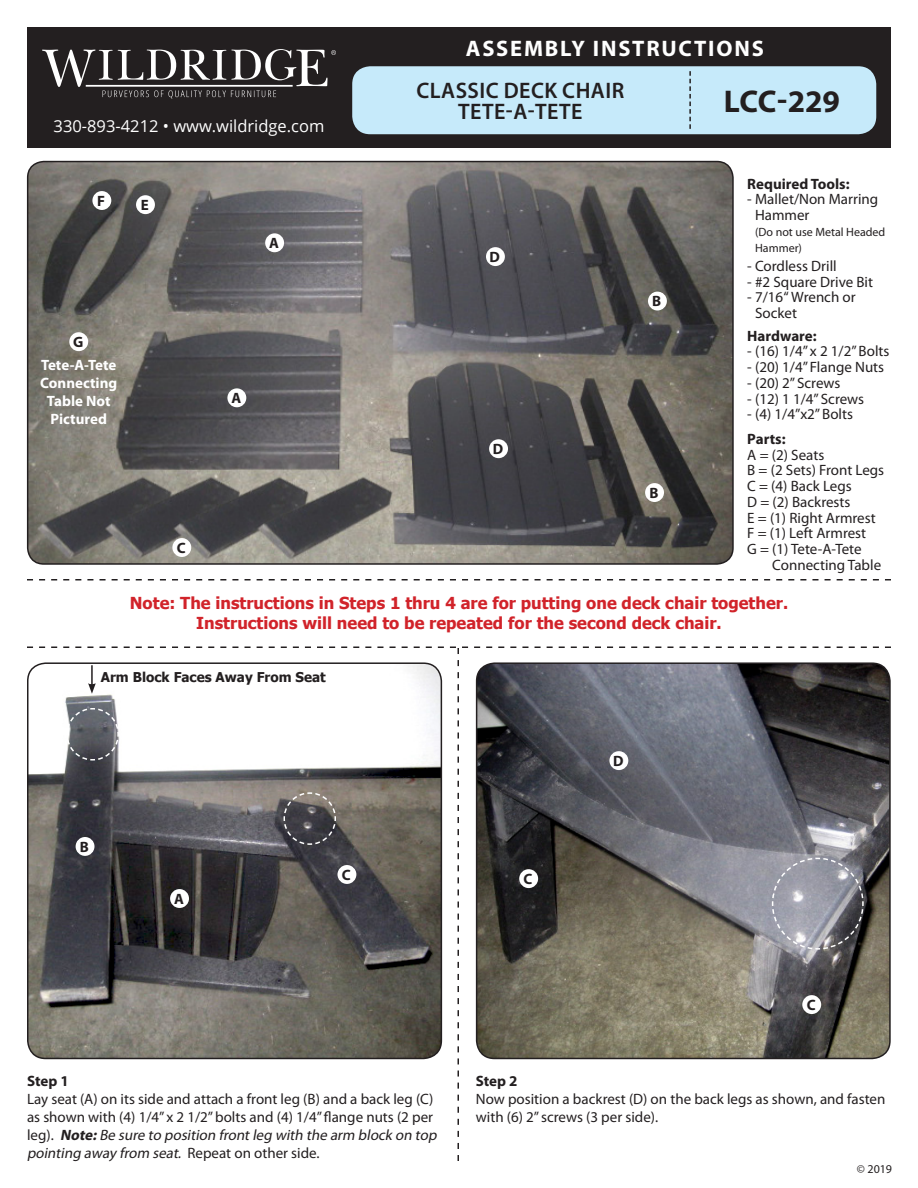
<style>
.page{position:relative;width:918px;height:1188px;background:#fff}
.page>*{position:absolute;margin:0;border:0;box-sizing:border-box;transform-origin:0 0}
.t1{font:700 31.5px "Myriad Pro";color:#231f20}
.t2{font:600 22.5px/21px "Myriad Pro";letter-spacing:.02em;color:#231f20;text-align:center}
.t3{font:700 22.5px "Myriad Pro";letter-spacing:.08em;color:#fff}
.t4{font:700 16.5px/19.8px "Tahoma";color:#d1232a;text-align:center}
.t5{font:16.5px "Open Sans";color:#fff}
.t6{font:15px/15.8px "Myriad Pro";color:#231f20}
.t7{font:700 15px "Myriad Pro";color:#231f20}
.t8{font:700 15px/18px "Myriad Pro";color:#fff;text-align:center}
.t9{font:700 13.5px "Tahoma";color:#231f20}
.t10{font:12px/15.8px "Myriad Pro";color:#231f20}
.s1{font-weight:700;font-style:italic}
.s2{font-style:italic}
</style>
<div class="page">
<div style="left:27px;top:27px;width:864px;height:120px;background:#231f20"></div>
<div style="left:352px;top:66px;width:524px;height:68px;background:#c6eafa;border-radius:18px"></div>
<svg style="left:42px;top:49px;width:294px;height:50px"></svg>
<svg style="left:689px;top:71px;width:2px;height:58px"></svg>
<img style="left:28px;top:162px;width:704px;height:401px">
<div style="left:27px;top:161px;width:707px;height:404px;border:2px solid #231f20;border-radius:16px"></div>
<svg style="left:27px;top:579px;width:864px;height:1px"></svg>
<div style="left:486px;top:247px;width:19px;height:19px;background:#fff;border-radius:50%"></div>
<div style="left:265px;top:233px;width:19px;height:19px;background:#fff;border-radius:50%"></div>
<div style="left:648px;top:292px;width:19px;height:18px;background:#fff;border-radius:50%"></div>
<div style="left:172px;top:538px;width:19px;height:19px;background:#fff;border-radius:50%"></div>
<div style="left:136px;top:195px;width:19px;height:19px;background:#fff;border-radius:50%"></div>
<div style="left:227px;top:388px;width:19px;height:19px;background:#fff;border-radius:50%"></div>
<div style="left:489px;top:439px;width:19px;height:19px;background:#fff;border-radius:50%"></div>
<div style="left:92px;top:191px;width:19px;height:19px;background:#fff;border-radius:50%"></div>
<div style="left:645px;top:483px;width:19px;height:19px;background:#fff;border-radius:50%"></div>
<svg style="left:27px;top:646px;width:864px;height:515px"></svg>
<div style="left:170px;top:889px;width:19px;height:19px;background:#fff;border-radius:50%"></div>
<div style="left:76px;top:837px;width:19px;height:19px;background:#fff;border-radius:50%"></div>
<div style="left:338px;top:865px;width:18px;height:19px;background:#fff;border-radius:50%"></div>
<div style="left:519px;top:869px;width:19px;height:19px;background:#fff;border-radius:50%"></div>
<div style="left:802px;top:995px;width:19px;height:19px;background:#fff;border-radius:50%"></div>
<div style="left:609px;top:751px;width:19px;height:19px;background:#fff;border-radius:50%"></div>
<div style="left:69px;top:332px;width:19px;height:19px;background:#fff;border-radius:50%"></div>
<p class="t5" style="left:54px;top:115px;width:272px">330-893-4212 • www.wildridge.com</p>
<p class="t7" style="left:97px;top:191px;width:9px">F</p>
<p class="t7" style="left:141px;top:195px;width:8px">E</p>
<p class="t7" style="left:73px;top:332px;width:12px">G</p>
<p class="t8" style="left:40px;top:355px;width:78px">Tete-A-Tete<br>Connecting<br>Table Not<br>Pictured</p>
<p class="t7" style="left:269px;top:233px;width:11px">A</p>
<p class="t7" style="left:231px;top:388px;width:11px">A</p>
<p class="t7" style="left:177px;top:538px;width:10px">C</p>
<h2 class="t3" style="left:466px;top:34px;width:300px">Assembly Instructions</h2>
<h2 class="t2" style="left:416px;top:79px;width:209px">CLASSIC DECK CHAIR<br>TETE-A-TETE</h2>
<h1 class="t1" style="left:724px;top:81px;width:118px">LCC-229</h1>
<p class="t7" style="left:490px;top:247px;width:12px">D</p>
<p class="t7" style="left:493px;top:439px;width:12px">D</p>
<p class="t7" style="left:652px;top:291px;width:9px">B</p>
<p class="t7" style="left:649px;top:483px;width:9px">B</p>
<p class="t7" style="left:747px;top:174px;width:104px">Required Tools:</p>
<p class="t6" style="left:755px;top:191px;width:125px;text-indent:-8px">- Mallet/Non Marring<br>Hammer</p>
<p class="t10" style="left:755px;top:224px;width:132px">(Do not use Metal Headed<br>Hammer)</p>
<p class="t6" style="left:747px;top:258px;width:91px">- Cordless Drill</p>
<p class="t6" style="left:747px;top:273px;width:127px">- #2 Square Drive Bit</p>
<p class="t6" style="left:755px;top:289px;width:102px;text-indent:-8px">- 7/16“ Wrench or<br>Socket</p>
<p class="t7" style="left:747px;top:326px;width:71px">Hardware:</p>
<p class="t6" style="left:747px;top:343px;width:144px">- (16) 1/4” x 2 1/2” Bolts</p>
<p class="t6" style="left:747px;top:359px;width:138px">- (20) 1/4” Flange Nuts</p>
<p class="t6" style="left:747px;top:375px;width:95px">- (20) 2” Screws</p>
<p class="t6" style="left:747px;top:390px;width:118px">- (12) 1 1/4” Screws</p>
<p class="t6" style="left:747px;top:406px;width:107px">- (4) 1/4”x2” Bolts</p>
<p class="t7" style="left:747px;top:429px;width:40px">Parts:</p>
<p class="t6" style="left:747px;top:447px;width:138px">A = (2) Seats<br>B = (2 Sets) Front Legs<br>C = (4) Back Legs<br>D = (2) Backrests<br>E = (1) Right Armrest<br>F = (1) Left Armrest<br>G = (1) Tete-A-Tete</p>
<p class="t6" style="left:772px;top:557px;width:110px">Connecting Table</p>
<p class="t4" style="left:130px;top:594px;width:660px">Note: The instructions in Steps 1 thru 4 are for putting one deck chair together.<br>Instructions will need to be repeated for the second deck chair.</p>
<p class="t9" style="left:101px;top:668px;width:227px">Arm Block Faces Away From Seat</p>
<p class="t7" style="left:80px;top:837px;width:9px">B</p>
<p class="t7" style="left:174px;top:889px;width:11px">A</p>
<p class="t7" style="left:342px;top:865px;width:10px">C</p>
<p class="t7" style="left:524px;top:869px;width:10px">C</p>
<p class="t7" style="left:613px;top:751px;width:12px">D</p>
<p class="t7" style="left:807px;top:995px;width:10px">C</p>
<p class="t7" style="left:27px;top:1071px;width:43px">Step 1</p>
<p class="t6" style="left:27px;top:1090px;width:414px;line-height:18px">Lay seat (A) on its side and attach a front leg (B) and a back leg (C) as shown with (4) 1/4” x 2 1/2” bolts and (4) 1/4” flange nuts (2 per l e g ) . <span class="s1">Note:</span><span class="s2">Be sure to position frontleg with the arm block on top pointing away from seat.</span> R e p e a t o n o t h e r s i d e .</p>
<p class="t7" style="left:476px;top:1071px;width:43px">Step 2</p>
<p class="t6" style="left:476px;top:1090px;width:411px;line-height:18px">Now position a backrest (D) on the back legs as shown, and fasten with (6) 2” screws (3 per side).</p>
<p class="t10" style="left:857px;top:1161px;width:37px">© 2019</p>
</div>
